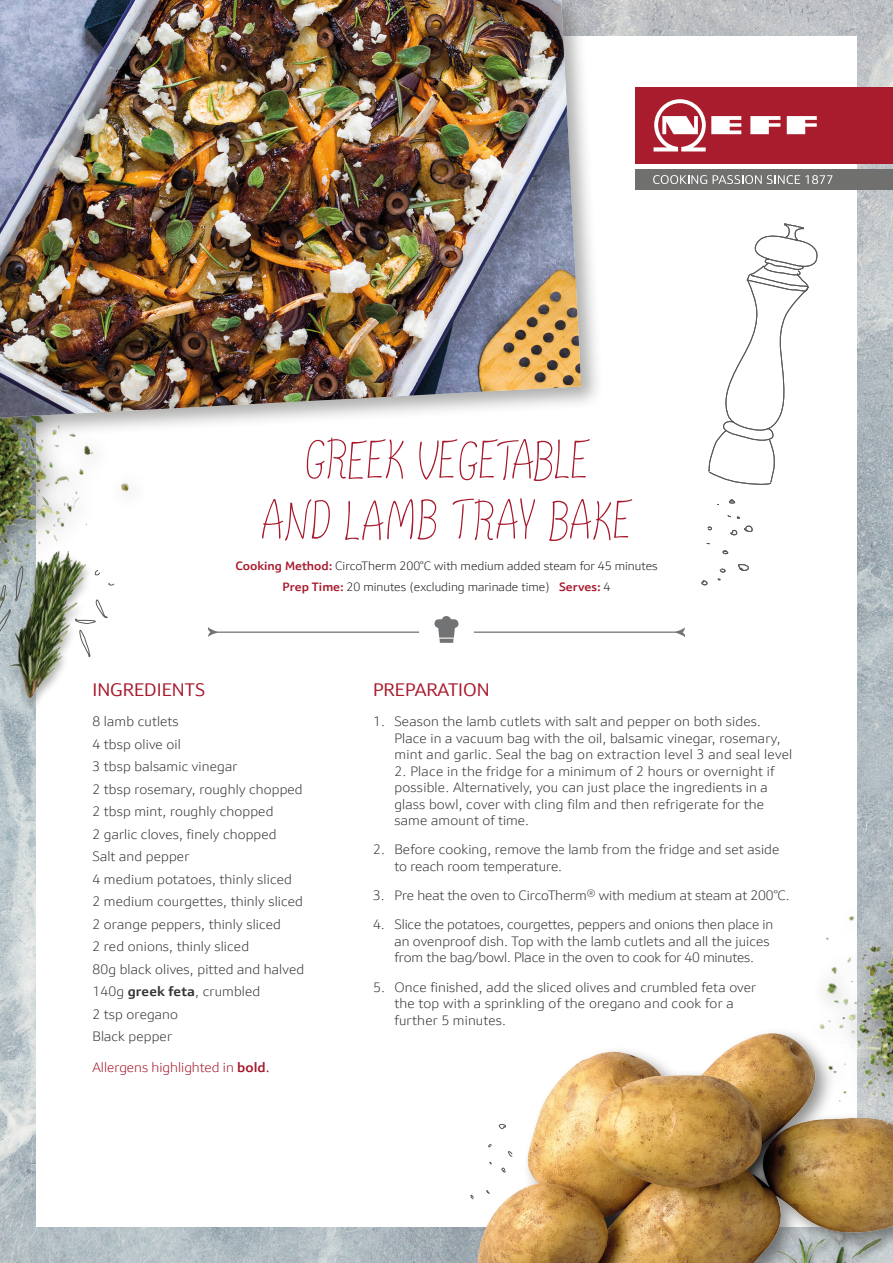
<style>
.page{position:relative;width:893px;height:1263px;background:#fff}
.page>*{position:absolute;margin:0;border:0;box-sizing:border-box;transform-origin:0 0}
.t1{font:300 60px/60px "NEFF Hand";color:#a7192c;text-align:center}
.t2{font:18px "Neff Sans";color:#a7192c}
.t3{font:300 13.5px/16.5px "Neff Sans";letter-spacing:.01em;color:#353535}
.t4{font:300 13.5px/16.5px "Neff Sans";letter-spacing:-.01em;color:#353535}
.t5{font:300 13.5px "Neff Sans";color:#a7192c}
.t6{font:300 12px "Neff Sans";color:#1d1d1b}
.s1{font-weight:600;color:#a7192c}
.s2{font-weight:700}
.s3{font-weight:600}
.s4{font-weight:400}
</style>
<div class="page">
<img style="left:0;top:0;width:893px;height:1263px">
<div style="left:36px;top:36px;width:821px;height:1191px;background:#fff"></div>
<img style="left:0;top:440px;width:129px;height:79px">
<img style="left:0;top:519px;width:108px;height:206px">
<svg style="left:207px;top:627px;width:212px;height:10px"></svg>
<svg style="left:474px;top:627px;width:211px;height:10px"></svg>
<svg style="left:439px;top:639px;width:14px;height:4px"></svg>
<svg style="left:434px;top:616px;width:25px;height:22px"></svg>
<div style="left:635px;top:87px;width:258px;height:77px;background:#a81c2d"></div>
<div style="left:635px;top:169px;width:258px;height:20px;background:#70706f"></div>
<svg style="left:653px;top:175px;width:54px;height:9px"></svg>
<svg style="left:713px;top:175px;width:119px;height:9px"></svg>
<svg style="left:653px;top:99px;width:88px;height:52px"></svg>
<svg style="left:750px;top:116px;width:30px;height:18px"></svg>
<svg style="left:787px;top:116px;width:30px;height:18px"></svg>
<svg style="left:701px;top:223px;width:117px;height:363px"></svg>
<img style="left:476px;top:1044px;width:417px;height:219px">
<svg style="left:470px;top:1123px;width:43px;height:77px"></svg>
<svg style="left:74px;top:599px;width:33px;height:58px"></svg>
<svg style="left:95px;top:570px;width:20px;height:16px"></svg>
<div style="left:783px;top:860px;width:110px;height:359px;background:#1d1d1b;opacity:.5"></div>
<img style="left:737px;top:876px;width:156px;height:313px">
<div style="left:0;top:0;width:604px;height:440px;background:#1d1d1b;opacity:.36"></div>
<img style="left:0;top:0;width:581px;height:418px">
<svg style="left:0;top:566px;width:23px;height:71px;background:#a6b1b4"></svg>
<p class="t1" style="left:261px;top:428px;width:371px">GREEK VEGETABLE<br>AND LAMB TRAY BAKE</p>
<p class="t6" style="left:235px;top:559px;width:424px"><span class="s1">Cooking Method:</span> CircoTherm 200°C with medium added steam for 45 minutes</p>
<p class="t6" style="left:283px;top:580px;width:329px"><span class="s1">Prep Time:</span> 20 minutes (excluding marinade time) <span class="s1">Serves:</span> 4</p>
<p class="t2" style="left:92px;top:679px;width:114px">INGREDIENTS</p>
<p class="t2" style="left:373px;top:679px;width:118px">PREPARATION</p>
<p class="t3" style="left:92px;top:714px;width:88px">8 lamb cutlets</p>
<p class="t3" style="left:92px;top:736px;width:90px">4 tbsp olive oil</p>
<p class="t3" style="left:92px;top:759px;width:146px">3 tbsp balsamic vinegar</p>
<p class="t3" style="left:92px;top:781px;width:212px">2 tbsp rosemary, roughly chopped</p>
<p class="t3" style="left:92px;top:804px;width:182px">2 tbsp mint, roughly chopped</p>
<p class="t3" style="left:92px;top:826px;width:186px">2 garlic cloves, finely chopped</p>
<p class="t3" style="left:92px;top:849px;width:98px">Salt and pepper</p>
<p class="t3" style="left:92px;top:871px;width:201px">4 medium potatoes, thinly sliced</p>
<p class="t3" style="left:92px;top:894px;width:212px">2 medium courgettes, thinly sliced</p>
<p class="t3" style="left:92px;top:916px;width:190px">2 orange peppers, thinly sliced</p>
<p class="t3" style="left:92px;top:939px;width:158px">2 red onions, thinly sliced</p>
<p class="t3" style="left:92px;top:961px;width:213px">80g black olives, pitted and halved</p>
<p class="t3" style="left:92px;top:984px;width:169px">140g <span class="s2">greek feta</span>, crumbled</p>
<p class="t3" style="left:92px;top:1006px;width:87px">2 tsp oregano</p>
<p class="t3" style="left:92px;top:1029px;width:81px">Black pepper</p>
<p class="t5" style="left:92px;top:1059px;width:179px">Allergens highlighted in <span class="s3">bold</span><span class="s4">.</span></p>
<p class="t3" style="left:394px;top:713px;width:399px;text-indent:-21px">1. Season the lamb cutlets with salt and pepper on both sides.<br>Place in a vacuum bag with the oil, balsamic vinegar, rosemary, mint and garlic. Seal the bag on extraction level 3 and seal level</p>
<p class="t3" style="left:394px;top:763px;width:382px">2. Place in the fridge for a minimum of 2 hours or overnight if possible. Alternatively, you can just place the ingredients in a glass bowl, cover with cling film and then refrigerate for the same amount of time.</p>
<p class="t3" style="left:394px;top:841px;width:387px;text-indent:-21px">2. Before cooking, remove the lamb from the fridge and set aside to reach room temperature.</p>
<p class="t3" style="left:373px;top:887px;width:418px">3. Pre heat the oven to CircoTherm® with medium at steam at 200°C.</p>
<p class="t4" style="left:394px;top:916px;width:380px;text-indent:-21px">4. Slice the potatoes, courgettes, peppers and onions then place in an ovenproof dish. Top with the lamb cutlets and all the juices from the bag/bowl. Place in the oven to cook for 40 minutes.</p>
<p class="t3" style="left:394px;top:979px;width:363px;text-indent:-21px">5. Once finished, add the sliced olives and crumbled feta over the top with a sprinkling of the oregano and cook for a further 5 minutes.</p>
</div>
